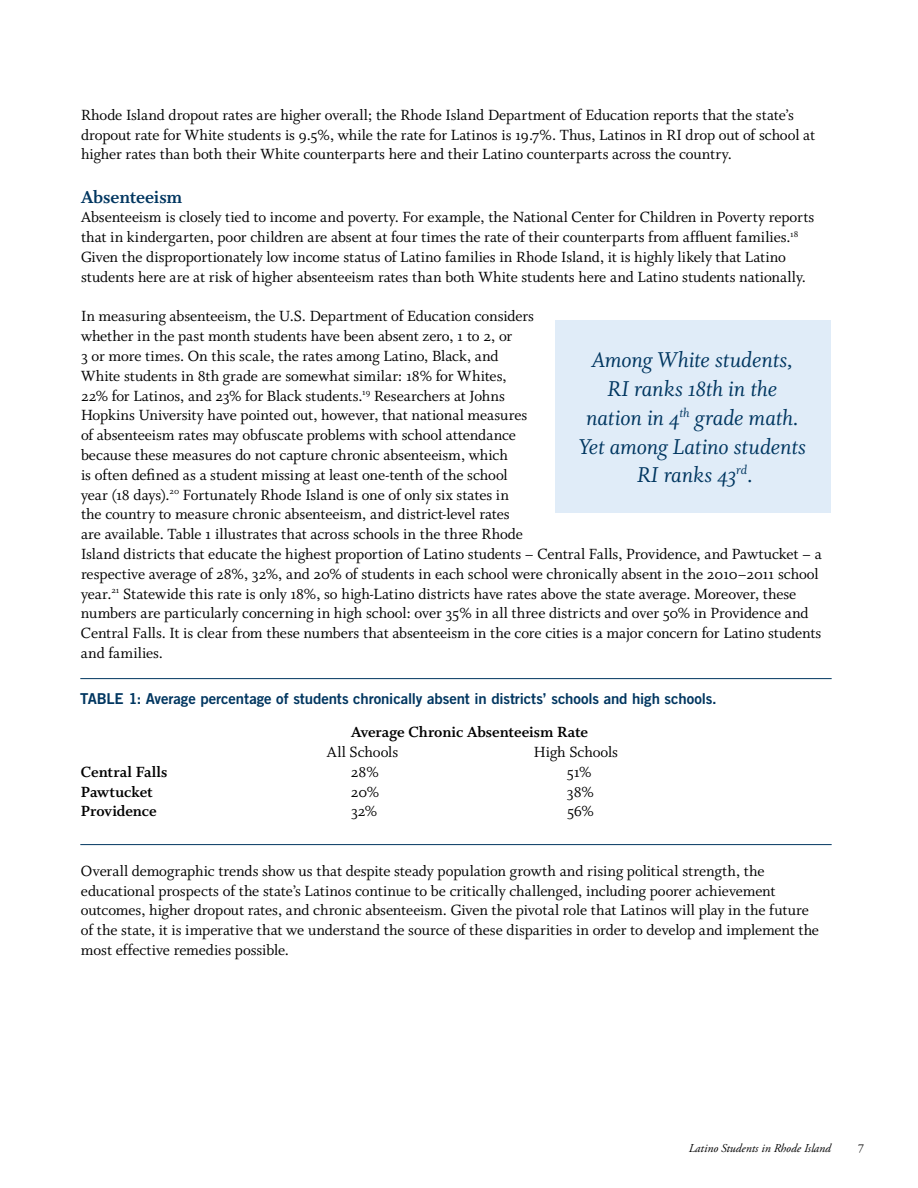
<style>
.page{position:relative;width:918px;height:1188px;background:#fff}
.page>*{position:absolute;margin:0;border:0;box-sizing:border-box;transform-origin:0 0}
.t1{font:24px/28.8px "Whitman Italic Os F";letter-spacing:-.005em;color:#003660;text-align:center}
.t2{font:19.5px "Whitman Bold Os F";letter-spacing:-.005em;color:#003660}
.t3{font:16.5px/19.8px "Whitman Roman Os F";letter-spacing:-.005em;color:#000}
.t4{font:16.5px "Whitman Bold Os F";letter-spacing:-.005em;color:#000}
.t5{font:15px "Trade Gothic LT Std Bd 2";letter-spacing:-.005em;color:#003660}
.t6{font:italic 12px "Adobe Garamond Pro";color:#000}
.t7{font:12px "Adobe Garamond Pro";color:#000}
</style>
<div class="page">
<hr style="left:80px;top:678px;width:752px;height:1px;background:#003660">
<div style="left:555px;top:321px;width:276px;height:192px;background:#e0ecf8"></div>
<hr style="left:80px;top:844px;width:752px;height:1px;background:#003660">
<p class="t3" style="left:81px;top:105px;width:736px">Rhode Island dropout rates are higher overall; the Rhode Island Department of Education reports that the state’s dropout rate for White students is 9.5%, while the rate for Latinos is 19.7%. Thus, Latinos in RI drop out of school at higher rates than both their White counterparts here and their Latino counterparts across the country.</p>
<p class="t2" style="left:81px;top:186px;width:103px">Absenteeism</p>
<p class="t3" style="left:81px;top:208px;width:735px">Absenteeism is closely tied to income and poverty. For example, the National Center for Children in Poverty reports that in kindergarten, poor children are absent at four times the rate of their counterparts from affluent families.<sup>18<br></sup>Given the disproportionately low income status of Latino families in Rhode Island, it is highly likely that Latino students here are at risk of higher absenteeism rates than both White students here and Latino students nationally.</p>
<p class="t3" style="left:81px;top:307px;width:742px">In measuring absenteeism, the U.S. Department of Education considers<br>whether in the past month students have been absent zero, 1 to 2, or<br>3 or more times. On this scale, the rates among Latino, Black, and<br>White students in 8th grade are somewhat similar: 18% for Whites,<br>22% for Latinos, and 23% for Black students.<sup>19</sup> Researchers at Johns<br>Hopkins University have pointed out, however, that national measures<br>of absenteeism rates may obfuscate problems with school attendance<br>because these measures do not capture chronic absenteeism, which<br>is often defined as a student missing at least one-tenth of the school<br>year (18 days).<sup>20</sup> Fortunately Rhode Island is one of only six states in<br>the country to measure chronic absenteeism, and district-level rates<br>are available. Table 1 illustrates that across schools in the three Rhode<br>Island districts that educate the highest proportion of Latino students – Central Falls, Providence, and Pawtucket – a respective average of 28%, 32%, and 20% of students in each school were chronically absent in the 2010–2011 school year.<sup>21</sup> Statewide this rate is only 18%, so high-Latino districts have rates above the state average. Moreover, these numbers are particularly concerning in high school: over 35% in all three districts and over 50% in Providence and Central Falls. It is clear from these numbers that absenteeism in the core cities is a major concern for Latino students and families.</p>
<h1 class="t1" style="left:579px;top:346px;width:229px">Among White students,<br>RI ranks 18th in the nation in 4<sup>th</sup> grade math.<br>Yet among Latino students<br>RI ranks 43<sup>rd</sup>.</h1>
<p class="t5" style="left:80px;top:689px;width:638px">Table 1: Average percentage of students chronically absent in districts’ schools and high schools.</p>
<p class="t4" style="left:351px;top:723px;width:239px">Average Chronic Absenteeism Rate</p>
<p class="t3" style="left:327px;top:742px;width:73px">All Schools</p>
<p class="t3" style="left:534px;top:742px;width:86px">High Schools</p>
<p class="t4" style="left:81px;top:763px;width:88px">Central Falls</p>
<p class="t3" style="left:351px;top:762px;width:29px">28%</p>
<p class="t3" style="left:567px;top:762px;width:26px">51%</p>
<p class="t4" style="left:81px;top:782px;width:73px">Pawtucket</p>
<p class="t3" style="left:351px;top:782px;width:30px">20%</p>
<p class="t3" style="left:567px;top:782px;width:28px">38%</p>
<p class="t4" style="left:81px;top:802px;width:77px">Providence</p>
<p class="t3" style="left:351px;top:802px;width:28px">32%</p>
<p class="t3" style="left:567px;top:802px;width:28px">56%</p>
<p class="t3" style="left:81px;top:861px;width:740px">Overall demographic trends show us that despite steady population growth and rising political strength, the educational prospects of the state’s Latinos continue to be critically challenged, including poorer achievement outcomes, higher dropout rates, and chronic absenteeism. Given the pivotal role that Latinos will play in the future of the state, it is imperative that we understand the source of these disparities in order to develop and implement the most effective remedies possible.</p>
<p class="t6" style="left:689px;top:1141px;width:144px">Latino Students in Rhode Island</p>
<p class="t7" style="left:858px;top:1141px;width:7px">7</p>
</div>
